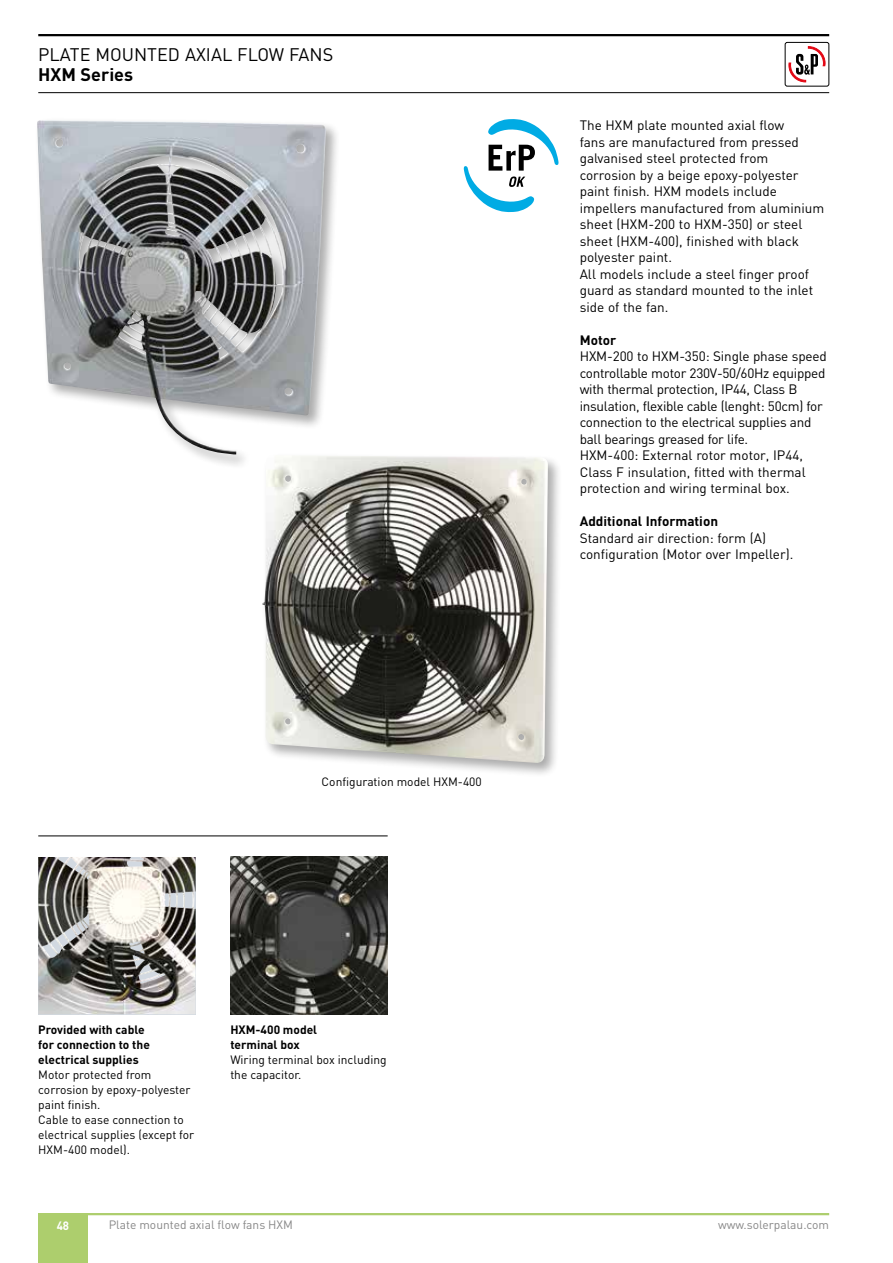
<style>
.page{position:relative;width:893px;height:1263px;background:#fff}
.page>*{position:absolute;margin:0;border:0;box-sizing:border-box;transform-origin:0 0}
.t1{font:18px "DIN";color:#000}
.t2{font:700 18px "DIN";color:#000}
.t3{font:13.5px/16.5px "DIN";color:#000}
.t4{font:13.5px/16.5px "DIN";letter-spacing:-.02em;color:#000}
.t5{font:700 13.5px "DIN";color:#000}
.t6{font:12px/15px "DIN";color:#000}
.t7{font:700 12px/15px "DIN";color:#000}
.t8{font:12px "DIN";color:#878787}
.t9{font:700 12px "DIN";color:#fff;scale:.95 1}
</style>
<div class="page">
<hr style="left:38px;top:1213px;width:791px;height:2px;background:#adce6d">
<div style="left:38px;top:1214px;width:49px;height:49px;background:#adce6d"></div>
<hr style="left:38px;top:34px;width:791px;height:2px;background:#000">
<hr style="left:38px;top:92px;width:791px;height:1px;background:#000">
<svg style="left:788px;top:47px;width:38px;height:36px"></svg>
<div style="left:785px;top:42px;width:44px;height:44px;border:1px solid #000;border-radius:2px"></div>
<div style="left:34px;top:117px;width:307px;height:352px;background:#000;opacity:.33"></div>
<img style="left:37px;top:120px;width:289px;height:334px">
<div style="left:259px;top:452px;width:304px;height:325px;background:#000;opacity:.33"></div>
<img style="left:262px;top:455px;width:287px;height:310px">
<hr style="left:38px;top:836px;width:350px;height:1px;background:#000">
<img style="left:38px;top:857px;width:158px;height:157px">
<img style="left:230px;top:857px;width:158px;height:157px">
<svg style="left:463px;top:119px;width:96px;height:93px"></svg>
<h1 class="t1" style="left:38px;top:43px;width:297px">PLATE MOUNTED AXIAL FLOW FANS</h1>
<h1 class="t2" style="left:38px;top:62px;width:96px">HXM Series</h1>
<p class="t6" style="left:322px;top:774px;width:162px">Configuration model HXM-400</p>
<p class="t7" style="left:38px;top:1021px;width:113px">Provided with cable for connection to the electrical supplies</p>
<p class="t6" style="left:38px;top:1067px;width:157px">Motor protected from corrosion by epoxy-polyester paint finish.<br>Cable to ease connection to electrical supplies (except for<br>HXM-400 model).</p>
<p class="t7" style="left:230px;top:1021px;width:88px">HXM-400 model terminal box</p>
<p class="t6" style="left:230px;top:1052px;width:158px">Wiring terminal box including the capacitor.</p>
<p class="t3" style="left:580px;top:117px;width:246px">The HXM plate mounted axial flow<br>fans are manufactured from pressed galvanised steel protected from corrosion by a beige epoxy-polyester paint finish. HXM models include impellers manufactured from aluminium sheet (HXM-200 to HXM-350) or steel sheet (HXM-400), finished with black polyester paint.<br>All models include a steel finger proof guard as standard mounted to the inlet side of the fan.</p>
<p class="t5" style="left:580px;top:331px;width:38px">Motor</p>
<p class="t4" style="left:580px;top:348px;width:249px">HXM-200 to HXM-350: Single phase speed controllable motor 230V-50/60Hz equipped with thermal protection, IP44, Class B insulation, flexible cable (lenght: 50cm) for connection to the electrical supplies and ball bearings greased for life.<br>HXM-400: External rotor motor, IP44, Class F insulation, fitted with thermal protection and wiring terminal box.</p>
<p class="t5" style="left:580px;top:512px;width:140px">Additional Information</p>
<p class="t3" style="left:580px;top:529px;width:215px">Standard air direction: form (A) configuration (Motor over Impeller).</p>
<p class="t8" style="left:109px;top:1217px;width:186px">Plate mounted axial flow fans HXM</p>
<p class="t9" style="left:57px;top:1217px;width:15px">48</p>
<p class="t8" style="left:718px;top:1217px;width:112px">www.solerpalau.com</p>
</div>
